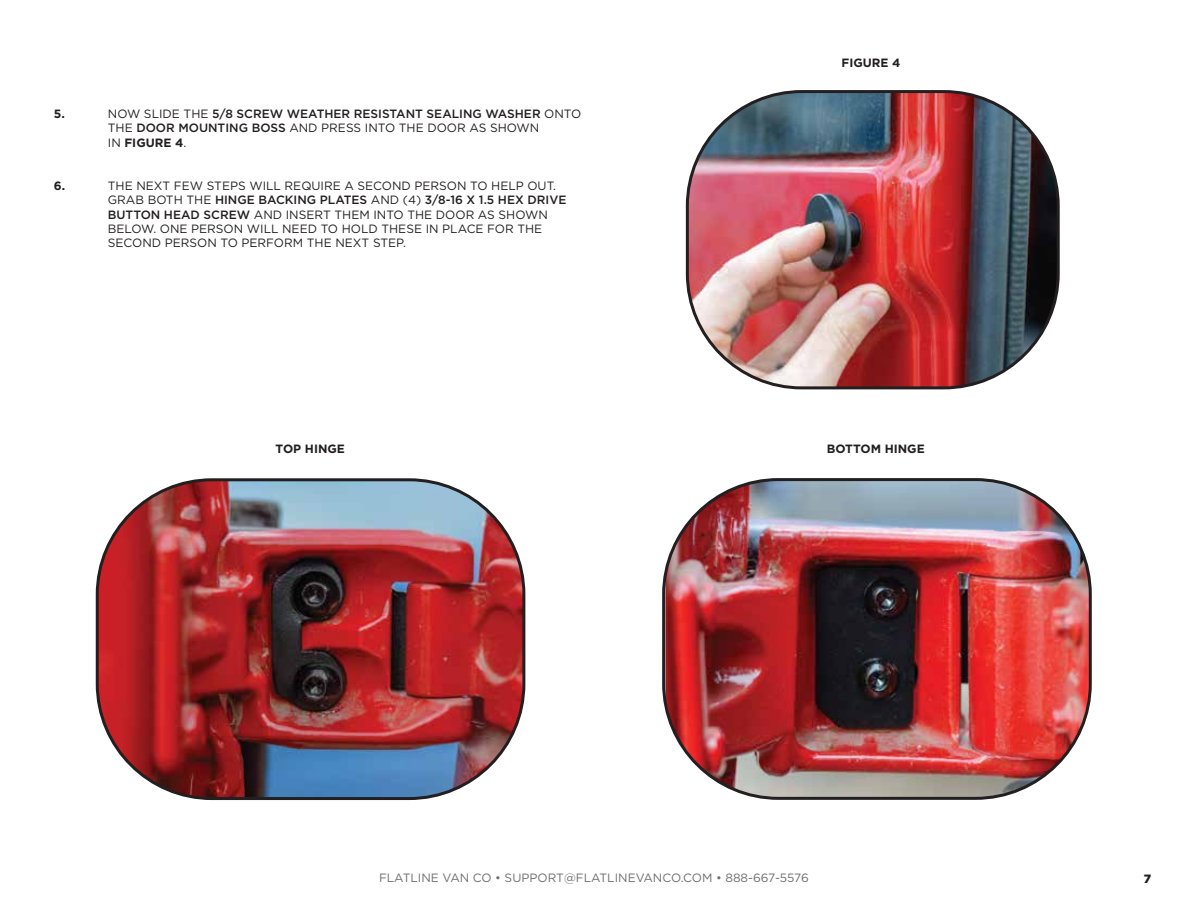
<style>
.page{position:relative;width:1188px;height:918px;background:#fff}
.page>*{position:absolute;margin:0;border:0;box-sizing:border-box;transform-origin:0 0}
.t1{font:12px/14.4px "Gotham";color:#231f20}
.t2{font:500 12px/14.4px "Gotham";color:#231f20}
.t3{font:12px "Gotham";color:#6d6e71}
.t4{font:700 12px "Gotham";color:#231f20}
.t5{font:900 12px "Gotham";color:#231f20}
.s1{font-weight:400}
.s2{font-weight:700}
.s3{font-weight:500}
</style>
<div class="page">
<img style="left:687px;top:92px;width:369px;height:296px">
<div style="left:686px;top:90px;width:374px;height:299px;border:3px solid #231f20;border-radius:114px"></div>
<img style="left:98px;top:482px;width:426px;height:317px">
<div style="left:96px;top:478px;width:429px;height:322px;border:3px solid #231f20;border-radius:115px"></div>
<img style="left:666px;top:481px;width:422px;height:315px">
<div style="left:662px;top:478px;width:430px;height:322px;border:3px solid #231f20;border-radius:115px"></div>
<p class="t4" style="left:54px;top:106px;width:12px">5.</p>
<p class="t2" style="left:108px;top:106px;width:475px"><span class="s1">NOW SLIDE THE</span> 5/8 SCREW WEATHER RESISTANT SEALING WASHER <span class="s1">ONTO<br>THE</span> DOOR MOUNTING BOSS <span class="s1">AND PRESS INTO THE DOOR AS SHOWN<br>IN</span> <span class="s2">FIGURE 4</span><span class="s1">.</span></p>
<p class="t4" style="left:54px;top:178px;width:13px">6.</p>
<p class="t1" style="left:108px;top:178px;width:460px">THE NEXT FEW STEPS WILL REQUIRE A SECOND PERSON TO HELP OUT.<br>GRAB BOTH THE <span class="s3">HINGE BACKING PLATES</span> AND (4) <span class="s3">3/8-16 X 1.5 HEX DRIVE BUTTON HEAD SCREW</span> AND INSERT THEM INTO THE DOOR AS SHOWN BELOW. ONE PERSON WILL NEED TO HOLD THESE IN PLACE FOR THE SECOND PERSON TO PERFORM THE NEXT STEP.</p>
<p class="t4" style="left:842px;top:55px;width:60px">FIGURE 4</p>
<p class="t4" style="left:276px;top:441px;width:71px">TOP HINGE</p>
<p class="t4" style="left:827px;top:441px;width:99px">BOTTOM HINGE</p>
<p class="t3" style="left:379px;top:870px;width:431px">FLATLINE VAN CO • SUPPORT@FLATLINEVANCO.COM • 888-667-5576</p>
<p class="t5" style="left:1144px;top:870px;width:9px">7</p>
</div>
